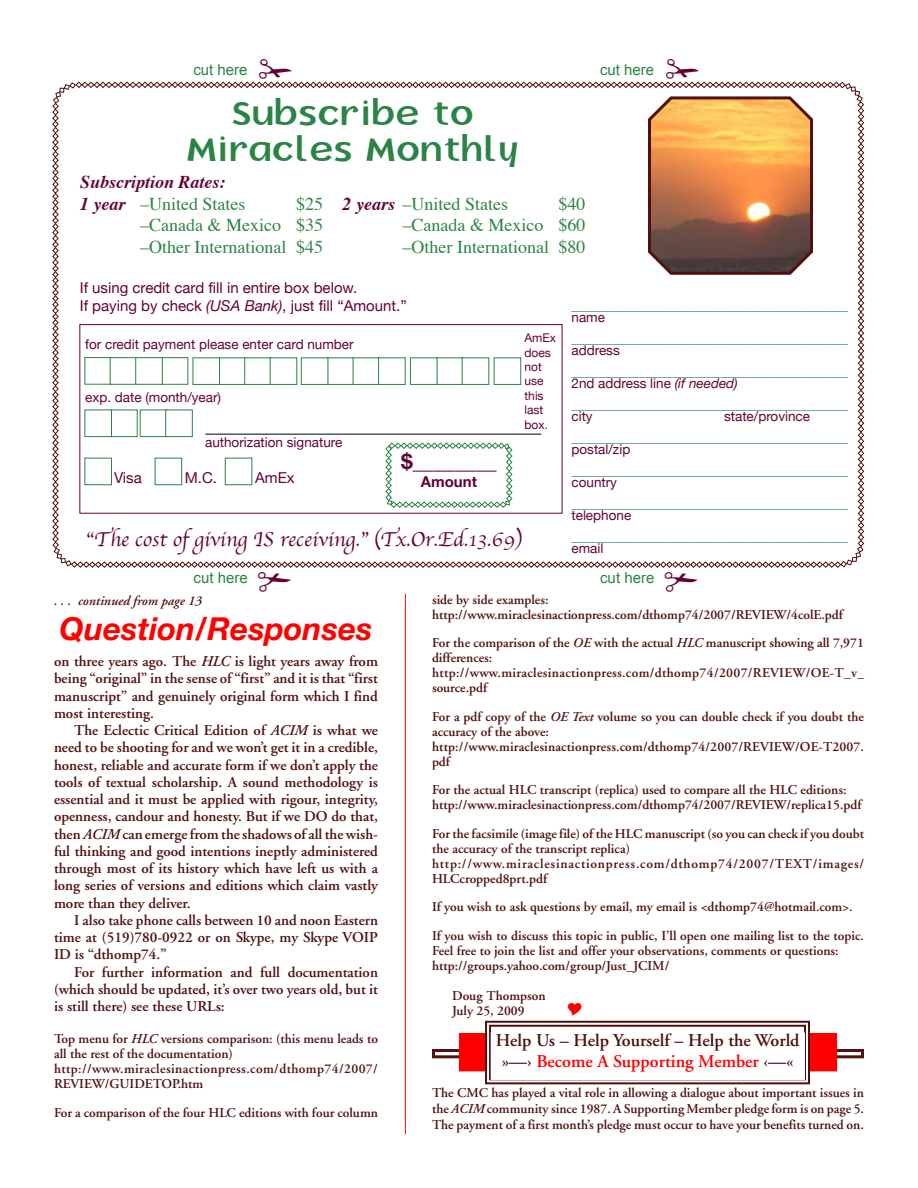
<style>
.page{position:relative;width:918px;height:1188px;background:#fff}
.page>*{position:absolute;margin:0;border:0;box-sizing:border-box;transform-origin:0 0}
.t1{font:36px/36px "Borzoi Reader Bold Tt";color:#2b8445;text-align:center}
.t2{font:italic 700 31.5px "Helvetica Neue";color:#f00}
.t3{font:21px "Apple Chancery";color:#603}
.t4{font:700 21px "Helvetica Neue";color:#603}
.t5{font:18px/21.6px "Times";color:#2b8445;text-align:justify}
.t6{font:600 18px/21px "Adobe Garamond";color:#511110;text-align:center}
.t7{font:italic 700 18px/21.6px "Times";color:#603}
.t8{font:600 15px/17.2px "Adobe Garamond";color:#511110;text-align:justify}
.t9{font:15px/18px "Helvetica Neue";color:#603}
.t10{font:15px "Arial";color:#2b8445}
.t11{font:700 15px "Helvetica Neue";color:#603}
.t12{font:600 13.5px/15px "Adobe Garamond";color:#511110}
.t13{font:13.5px/12px "Helvetica Neue";color:#2b8445}
.t14{font:13.5px "Helvetica Neue";color:#603}
.t15{font:italic 600 13.5px "Adobe Garamond";color:#511110}
.t16{font:12px/14.4px "Helvetica Neue";color:#603}
.s1{font-weight:400;font-style:normal;color:#2b8445}
.s2{font-weight:700;font-style:italic;color:#603}
.s3{font-style:italic}
.s4{color:#603}
.s5{font-style:italic;color:#603}
.s6{color:#f00}
</style>
<div class="page">
<hr style="left:405px;top:594px;width:1px;height:540px;background:#f00">
<div style="left:432px;top:1049px;width:432px;height:9px;border:3px solid #511110"></div>
<div style="left:459px;top:1033px;width:378px;height:38px;background:#f00"></div>
<svg style="left:52px;top:81px;width:812px;height:487px"></svg>
<svg style="left:484px;top:1020px;width:327px;height:65px"></svg>
<p class="t10" style="left:193px;top:61px;width:56px">cut here</p>
<p class="t10" style="left:600px;top:61px;width:56px">cut here</p>
<h1 class="t1" style="left:186px;top:95px;width:335px">Subscribe to<br>Miracles Monthly</h1>
<h3 class="t7" style="left:80px;top:170px;width:167px">Subscription Rates:<br>1 year <span class="s1">–United States</span></h3>
<h3 class="t5" style="left:140px;top:191px;width:185px;text-indent:156px">$25 –Canada &amp; Mexico $35 –Other International $45</h3>
<h3 class="t5" style="left:343px;top:191px;width:167px"><span class="s2">2 years</span> –United States</h3>
<h3 class="t5" style="left:403px;top:191px;width:185px;text-indent:156px">$40 –Canada &amp; Mexico $60 –Other International $80</h3>
<p class="t9" style="left:80px;top:278px;width:329px">If using credit card fill in entire box below.<br>If paying by check <span class="s3">(USA Bank)</span>, just fill “Amount.”</p>
<p class="t14" style="left:85px;top:336px;width:270px">for credit payment please enter card number</p>
<p class="t14" style="left:85px;top:389px;width:138px">exp. date (month/year)</p>
<p class="t14" style="left:205px;top:434px;width:139px">authorization signature</p>
<p class="t9" style="left:114px;top:468px;width:29px">Visa</p>
<p class="t9" style="left:185px;top:468px;width:34px">M.C.</p>
<p class="t9" style="left:255px;top:469px;width:41px">AmEx</p>
<h3 class="t4" style="left:401px;top:449px;width:97px">$________</h3>
<p class="t11" style="left:421px;top:473px;width:58px">Amount</p>
<p class="t16" style="left:525px;top:331px;width:33px">AmEx does not use this last box.</p>
<h3 class="t3" style="left:86px;top:522px;width:438px">“The cost of giving IS receiving.” (Tx.Or.Ed.13.69)</h3>
<p class="t13" style="left:572px;top:299px;width:278px">_________________________________________</p>
<p class="t14" style="left:572px;top:309px;width:35px">name</p>
<p class="t13" style="left:572px;top:332px;width:278px">_________________________________________</p>
<p class="t14" style="left:572px;top:342px;width:50px">address</p>
<p class="t13" style="left:572px;top:365px;width:278px">_________________________________________<br><span class="s4">2nd address line</span> <span class="s5">(if needed)</span></p>
<p class="t13" style="left:572px;top:398px;width:278px">_________________________________________</p>
<p class="t14" style="left:572px;top:408px;width:23px">city</p>
<p class="t14" style="left:724px;top:408px;width:88px">state/province</p>
<p class="t13" style="left:572px;top:431px;width:278px">_________________________________________</p>
<p class="t14" style="left:572px;top:441px;width:60px">postal/zip</p>
<p class="t13" style="left:572px;top:464px;width:278px">_________________________________________</p>
<p class="t14" style="left:572px;top:474px;width:47px">country</p>
<p class="t13" style="left:572px;top:497px;width:278px">_________________________________________</p>
<p class="t14" style="left:572px;top:507px;width:61px">telephone</p>
<p class="t13" style="left:572px;top:530px;width:278px">_________________________________________</p>
<p class="t14" style="left:572px;top:540px;width:34px">email</p>
<p class="t10" style="left:194px;top:569px;width:56px">cut here</p>
<p class="t10" style="left:600px;top:569px;width:56px">cut here</p>
<p class="t15" style="left:54px;top:593px;width:149px">. . . continued from page 13</p>
<h2 class="t2" style="left:59px;top:610px;width:315px">Question/Responses</h2>
<p class="t8" style="left:54px;top:653px;width:326px">on three years ago. The <span class="s3">HLC</span> is light years away from being “original” in the sense of “first” and it is that “first manuscript” and genuinely original form which I find most interesting.</p>
<p class="t8" style="left:54px;top:722px;width:326px;text-indent:20px">The Eclectic Critical Edition of <span class="s3">ACIM</span> is what we need to be shooting for and we won’t get it in a credible, honest, reliable and accurate form if we don’t apply the tools of textual scholarship. A sound methodology is essential and it must be applied with rigour, integrity, openness, candour and honesty. But if we DO do that, then <span class="s3">ACIM</span> can emerge from the shadows of all the wish&shy;ful thinking and good intentions ineptly administered through most of its history which have left us with a long series of versions and editions which claim vastly more than they deliver.</p>
<p class="t8" style="left:54px;top:912px;width:326px;text-indent:20px">I also take phone calls between 10 and noon Eastern time at (519)780-0922 or on Skype, my Skype VOIP ID is “dthomp74.”</p>
<p class="t8" style="left:54px;top:964px;width:326px;text-indent:20px">For further information and full documentation (which should be updated, it’s over two years old, but it is still there) see these URLs:</p>
<p class="t12" style="left:54px;top:1031px;width:326px">Top menu for <span class="s3">HLC</span> versions comparison: (this menu leads to all the rest of the documentation) http://www.miraclesinactionpress.com/dthomp74/2007/ REVIEW/GUIDETOP.htm</p>
<p class="t12" style="left:54px;top:1105px;width:325px">For a comparison of the four HLC editions with four column</p>
<p class="t12" style="left:432px;top:592px;width:412px">side by side examples: http://www.miraclesinactionpress.com/dthomp74/2007/REVIEW/4colE.pdf</p>
<p class="t12" style="left:432px;top:636px;width:434px">For the comparison of the <span class="s3">OE</span> with the actual <span class="s3">HLC</span> manuscript showing all 7,971 differences: http://www.miraclesinactionpress.com/dthomp74/2007/REVIEW/OE-T_v_ source.pdf</p>
<p class="t12" style="left:432px;top:709px;width:434px">For a pdf copy of the <span class="s3">OE Text</span> volume so you can double check if you doubt the accuracy of the above: http://www.miraclesinactionpress.com/dthomp74/2007/REVIEW/OE-T2007. pdf</p>
<p class="t12" style="left:432px;top:783px;width:431px">For the actual HLC transcript (replica) used to compare all the HLC editions: http://www.miraclesinactionpress.com/dthomp74/2007/REVIEW/replica15.pdf</p>
<p class="t12" style="left:432px;top:826px;width:434px">For the facsimile (image file) of the HLC manuscript (so you can check if you doubt the accuracy of the transcript replica) http://www.miraclesinactionpress.com/dthomp74/2007/TEXT/images/ HLCcropped8prt.pdf</p>
<p class="t12" style="left:432px;top:893px;width:433px;line-height:28.5px">If you wish to ask questions by email, my email is &lt;dthomp74@hotmail.com&gt;.<br>If you wish to discuss this topic in public, I’ll open one mailing list to the topic.</p>
<p class="t12" style="left:432px;top:943px;width:408px">Feel free to join the list and offer your observations, comments or questions: http://groups.yahoo.com/group/Just_JCIM/</p>
<p class="t12" style="left:452px;top:988px;width:95px">Doug Thompson<br>July 25, 2009</p>
<h3 class="t6" style="left:496px;top:1030px;width:305px">Help Us – Help Yourself – Help the World »—› <span class="s6">Become A Supporting Member</span> ‹—«</h3>
<p class="t12" style="left:432px;top:1085px;width:434px;line-height:15.8px;text-align:justify">The CMC has played a vital role in allowing a dialogue about important issues in the <span class="s3">ACIM</span> community since 1987. A Supporting Member pledge form is on page 5.<br>The payment of a first month’s pledge must occur to have your benefits turned on.</p>
</div>
